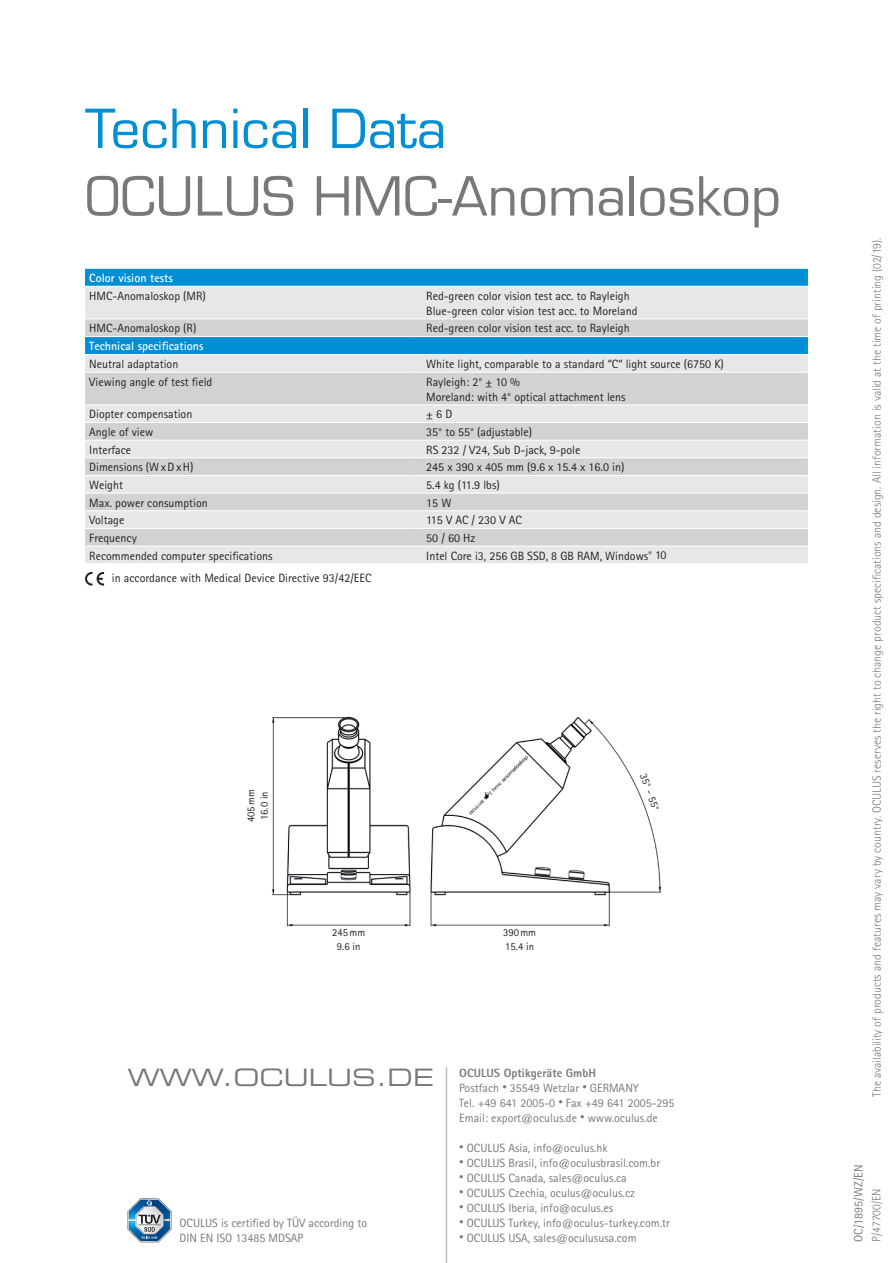
<style>
.page{position:relative;width:893px;height:1263px;background:#fff}
.page>*{position:absolute;margin:0;border:0;box-sizing:border-box;transform-origin:0 0}
.t1{font:52.5px "Eurostile";color:#76787b}
.t2{font:52.5px "Eurostile";color:#008fd5}
.t3{font:24px "Eurostile Extended Two";color:#76787b}
.t4{font:12px/15px "Rotis Sans Serif";color:#231f20}
.t5{font:12px/15px "Rotis Sans Serif";color:#76787b}
.t6{font:300 12px "Rotis Sans Serif";color:#76787b}
.t7{font:700 12px "Rotis Sans Serif";color:#fff}
.t8{font:10.65px/13.4px "Rotis Sans Serif";color:#231f20}
.s1{font-weight:800}
.s2{font-size:9px}
</style>
<div class="page">
<img style="left:271px;top:716px;width:391px;height:211px">
<div style="left:85px;top:269px;width:723px;height:17px;background:#008fd5"></div>
<div style="left:85px;top:287px;width:723px;height:276px;background:#e6e7e9"></div>
<svg style="left:85px;top:320px;width:723px;height:226px;fill:#d1d2d4"></svg>
<hr style="left:85px;top:354px;width:328px;height:1px;background:#fff">
<hr style="left:413px;top:354px;width:395px;height:1px;background:#fff">
<hr style="left:85px;top:457px;width:328px;height:1px;background:#fff">
<hr style="left:413px;top:457px;width:395px;height:1px;background:#fff">
<hr style="left:85px;top:319px;width:328px;height:1px;background:#fff">
<hr style="left:413px;top:319px;width:395px;height:1px;background:#fff">
<hr style="left:85px;top:336px;width:328px;height:1px;background:#fff">
<hr style="left:85px;top:372px;width:328px;height:1px;background:#fff">
<hr style="left:85px;top:404px;width:328px;height:1px;background:#fff">
<hr style="left:85px;top:422px;width:328px;height:1px;background:#fff">
<hr style="left:85px;top:440px;width:328px;height:1px;background:#fff">
<hr style="left:85px;top:475px;width:328px;height:1px;background:#fff">
<hr style="left:85px;top:493px;width:328px;height:1px;background:#fff">
<hr style="left:85px;top:510px;width:328px;height:1px;background:#fff">
<hr style="left:85px;top:528px;width:328px;height:1px;background:#fff">
<hr style="left:85px;top:546px;width:328px;height:1px;background:#fff">
<hr style="left:413px;top:336px;width:395px;height:1px;background:#fff">
<hr style="left:413px;top:372px;width:395px;height:1px;background:#fff">
<hr style="left:413px;top:404px;width:395px;height:1px;background:#fff">
<hr style="left:413px;top:422px;width:395px;height:1px;background:#fff">
<hr style="left:413px;top:440px;width:395px;height:1px;background:#fff">
<hr style="left:413px;top:475px;width:395px;height:1px;background:#fff">
<hr style="left:413px;top:493px;width:395px;height:1px;background:#fff">
<hr style="left:413px;top:510px;width:395px;height:1px;background:#fff">
<hr style="left:413px;top:528px;width:395px;height:1px;background:#fff">
<hr style="left:413px;top:546px;width:395px;height:1px;background:#fff">
<hr style="left:446px;top:1067px;width:1px;height:196px;background:#bcbdc0">
<svg style="left:128px;top:1198px;width:44px;height:44px"></svg>
<svg style="left:85px;top:572px;width:19px;height:13px"></svg>
<h1 class="t2" style="left:85px;top:97px;width:363px">Technical Data</h1>
<h1 class="t1" style="left:85px;top:165px;width:698px">OCULUS HMC-Anomaloskop</h1>
<p class="t7" style="left:89px;top:270px;width:85px">Color vision tests</p>
<p class="t4" style="left:89px;top:288px;width:118px">HMC-Anomaloskop (MR)</p>
<p class="t4" style="left:426px;top:288px;width:213px">Red-green color vision test acc. to Rayleigh<br>Blue-green color vision test acc. to Moreland</p>
<p class="t4" style="left:89px;top:321px;width:109px">HMC-Anomaloskop (R)</p>
<p class="t4" style="left:426px;top:321px;width:205px">Red-green color vision test acc. to Rayleigh</p>
<p class="t7" style="left:89px;top:339px;width:116px">Technical specifications</p>
<p class="t4" style="left:89px;top:356px;width:91px">Neutral adaptation</p>
<p class="t4" style="left:426px;top:356px;width:299px">White light, comparable to a standard “C“ light source (6750 K)</p>
<p class="t4" style="left:89px;top:374px;width:125px">Viewing angle of test field</p>
<p class="t4" style="left:426px;top:374px;width:201px">Rayleigh: 2° ± 10 %<br>Moreland: with 4° optical attachment lens</p>
<p class="t4" style="left:89px;top:407px;width:105px">Diopter compensation</p>
<p class="t4" style="left:426px;top:407px;width:27px">± 6 D</p>
<p class="t4" style="left:89px;top:424px;width:65px">Angle of view</p>
<p class="t4" style="left:426px;top:424px;width:107px">35° to 55° (adjustable)</p>
<p class="t4" style="left:89px;top:442px;width:43px">Interface</p>
<p class="t4" style="left:426px;top:442px;width:156px">RS 232 / V24, Sub D-jack, 9-pole</p>
<p class="t4" style="left:89px;top:460px;width:106px">Dimensions (WxDxH)</p>
<p class="t4" style="left:426px;top:460px;width:200px">245 x 390 x 405 mm (9.6 x 15.4 x 16.0 in)</p>
<p class="t4" style="left:89px;top:477px;width:35px">Weight</p>
<p class="t4" style="left:426px;top:477px;width:75px">5.4 kg (11.9 lbs)</p>
<p class="t4" style="left:89px;top:495px;width:120px">Max. power consumption</p>
<p class="t4" style="left:426px;top:495px;width:27px">15 W</p>
<p class="t4" style="left:89px;top:513px;width:37px">Voltage</p>
<p class="t4" style="left:426px;top:513px;width:97px">115 V AC / 230 V AC</p>
<p class="t4" style="left:89px;top:530px;width:49px">Frequency</p>
<p class="t4" style="left:426px;top:530px;width:51px">50 / 60 Hz</p>
<p class="t4" style="left:89px;top:548px;width:185px">Recommended computer specifications</p>
<p class="t4" style="left:426px;top:548px;width:242px">Intel Core i3, 256 GB SSD, 8 GB RAM, Windows<sup>®</sup> 10</p>
<p class="t4" style="left:112px;top:571px;width:261px">in accordance with Medical Device Directive 93/42/EEC</p>
<p class="t8" style="left:244px;top:822px;width:35px;rotate:-90deg">405mm<br>16.0 in</p>
<p class="t8" style="left:332px;top:926px;width:35px;text-align:center">245mm<br>9.6 in</p>
<p class="t8" style="left:503px;top:926px;width:35px">390mm<br>15.4 in</p>
<p class="t8" style="left:650px;top:772px;width:40px;rotate:70deg">35° - 55°</p>
<h2 class="t3" style="left:128px;top:1061px;width:307px">WWW.OCULUS.DE</h2>
<p class="t5" style="left:179px;top:1215px;width:189px">OCULUS is certified by TÜV according to<br>DIN EN ISO 13485 MDSAP</p>
<p class="t5" style="left:459px;top:1065px;width:217px"><span class="s1">OCULUS Optikgeräte GmbH<br></span>Postfach <span class="s2">•</span> 35549 Wetzlar <span class="s2">•</span> GERMANY<br>Tel. +49 641 2005-0 <span class="s2">•</span> Fax +49 641 2005-295<br>Email: export@oculus.de <span class="s2">•</span> www.oculus.de</p>
<p class="t5" style="left:459px;top:1140px;width:150px"><span class="s2">•</span> OCULUS Asia, info@oculus.hk</p>
<p class="t5" style="left:459px;top:1155px;width:202px"><span class="s2">•</span> OCULUS Brasil, info@oculusbrasil.com.br</p>
<p class="t5" style="left:459px;top:1170px;width:169px"><span class="s2">•</span> OCULUS Canada, sales@oculus.ca</p>
<p class="t5" style="left:459px;top:1185px;width:177px"><span class="s2">•</span> OCULUS Czechia, oculus@oculus.cz</p>
<p class="t5" style="left:459px;top:1200px;width:156px"><span class="s2">•</span> OCULUS Iberia, info@oculus.es</p>
<p class="t5" style="left:459px;top:1215px;width:212px"><span class="s2">•</span> OCULUS Turkey, info@oculus-turkey.com.tr</p>
<p class="t5" style="left:459px;top:1230px;width:179px"><span class="s2">•</span> OCULUS USA, sales@oculususa.com</p>
<p class="t6" style="left:870px;top:1097px;width:861px;rotate:-90deg">The availability of products and features may vary by country. OCULUS reserves the right to change product specifications and design. All information is valid at the time of printing (02/19).</p>
<p class="t5" style="left:851px;top:1242px;width:79px;rotate:-90deg">OC/1895/WZ/EN</p>
<p class="t6" style="left:870px;top:1242px;width:55px;rotate:-90deg">P/47700/EN</p>
</div>
